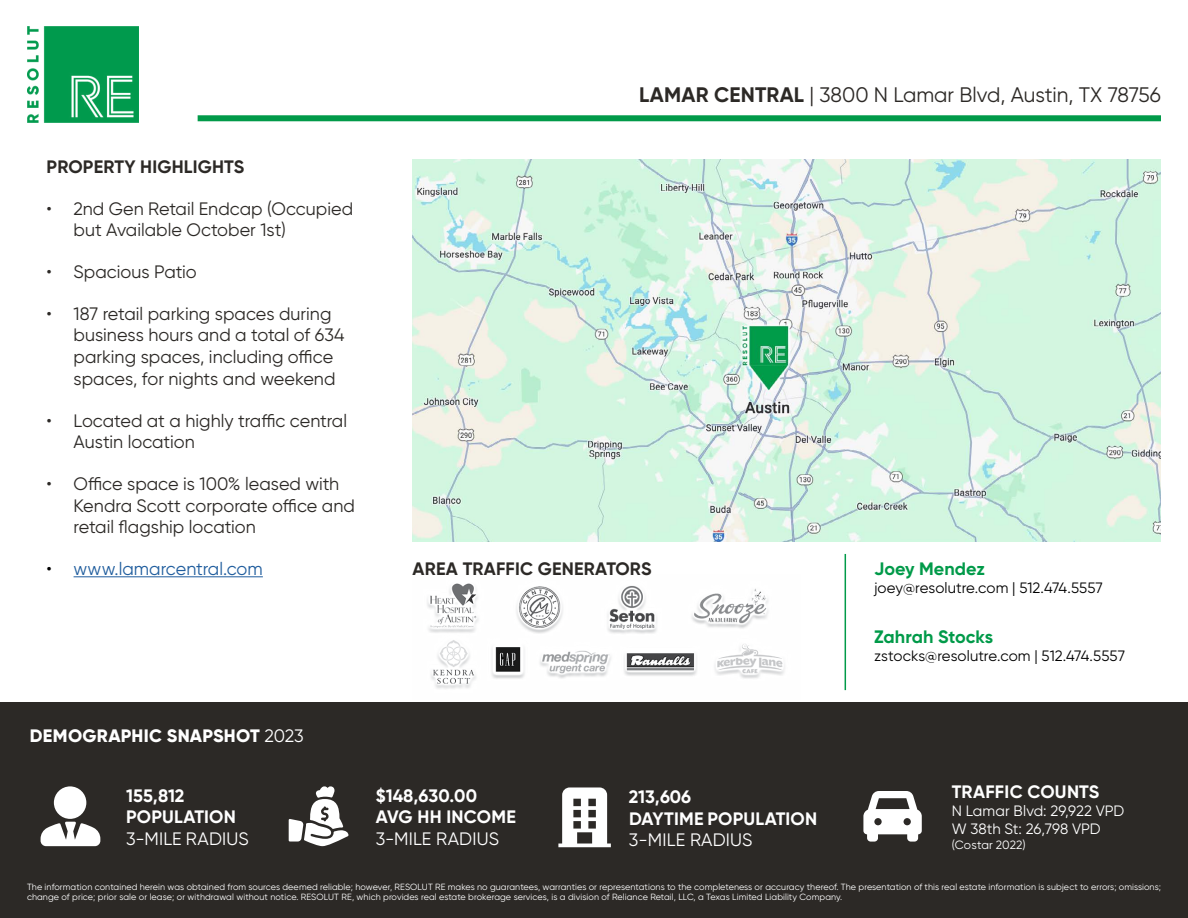
<style>
.page{position:relative;width:1188px;height:918px;background:#fff}
.page>*{position:absolute;margin:0;border:0;box-sizing:border-box;transform-origin:0 0}
.t1{font:21px "Gilroy";color:#2c2926}
.t2{font:18px/21.6px "Gilroy";color:#2c2926}
.t3{font:700 18px/21.6px "Gilroy";letter-spacing:.01em;color:#fff}
.t4{font:700 18px "Gilroy";letter-spacing:.01em;color:#2c2926}
.t5{font:18px "Gilroy";letter-spacing:.01em;color:#fff}
.t6{font:800 18px "Gilroy";letter-spacing:.015em;color:#fff}
.t7{font:700 18px "Gilroy";color:#019a49}
.t8{font:18px "Gilroy";color:#215e9e}
.t9{font:15px "Gilroy";letter-spacing:.005em;color:#000}
.t10{font:15px/18px "Gilroy";letter-spacing:.005em;color:#fff}
.t11{font:12px "Gilroy";letter-spacing:.01em;color:#fff}
.t12{font:9px/10.5px "Gilroy";letter-spacing:.01em;color:#fff}
.s1{color:#000}
.s2{font-weight:700}
.s3{font-weight:400}
</style>
<div class="page">
<img style="left:413px;top:160px;width:748px;height:382px">
<img style="left:427px;top:583px;width:358px;height:106px">
<hr style="left:845px;top:554px;width:1px;height:136px;background:#019a49">
<div style="left:0;top:702px;width:1188px;height:216px;background:#2c2926"></div>
<img style="left:27px;top:27px;width:112px;height:95px">
<div style="left:54px;top:786px;width:32px;height:33px;background:#fff;border-radius:50%"></div>
<svg style="left:41px;top:822px;width:59px;height:24px"></svg>
<svg style="left:289px;top:786px;width:59px;height:60px"></svg>
<svg style="left:863px;top:791px;width:59px;height:51px"></svg>
<svg style="left:558px;top:787px;width:53px;height:60px"></svg>
<hr style="left:74px;top:576px;width:189px;height:1px;background:#215e9e">
<div style="left:198px;top:115px;width:963px;height:6px;background:#019a49"></div>
<h2 class="t4" style="left:47px;top:155px;width:199px">PROPERTY HIGHLIGHTS</h2>
<h2 class="t2" style="left:74px;top:197px;width:281px;text-indent:-27px">• 2nd Gen Retail Endcap (Occupied but Available October 1st)</h2>
<h2 class="t2" style="left:47px;top:261px;width:152px">• Spacious Patio</h2>
<h2 class="t2" style="left:74px;top:303px;width:272px;text-indent:-27px">• 187 retail parking spaces during business hours and a total of 634 parking spaces, including office spaces, for nights and weekend</h2>
<h2 class="t2" style="left:74px;top:409px;width:275px;text-indent:-27px">• Located at a highly traffic central<br>Austin location</h2>
<h2 class="t2" style="left:74px;top:473px;width:283px;text-indent:-27px">• Office space is 100% leased with<br>Kendra Scott corporate office and retail flagship location</h2>
<h2 class="t8" style="left:47px;top:558px;width:218px"><span class="s1">•</span> www.lamarcentral.com</h2>
<h1 class="t1" style="left:639px;top:82px;width:523px"><span class="s2">LAMAR CENTRAL</span> | 3800 N Lamar Blvd, Austin, TX 78756</h1>
<h2 class="t4" style="left:413px;top:558px;width:240px">AREA TRAFFIC GENERATORS</h2>
<h2 class="t7" style="left:874px;top:558px;width:112px">Joey Mendez</h2>
<h3 class="t9" style="left:874px;top:579px;width:230px">joey@resolutre.com | 512.474.5557</h3>
<h2 class="t7" style="left:874px;top:626px;width:121px">Zahrah Stocks</h2>
<h3 class="t9" style="left:874px;top:647px;width:252px">zstocks@resolutre.com | 512.474.5557</h3>
<h2 class="t6" style="left:30px;top:724px;width:275px">DEMOGRAPHIC SNAPSHOT <span class="s3">2023</span></h2>
<h2 class="t3" style="left:126px;top:785px;width:111px">155,812<br>POPULATION</h2>
<h2 class="t5" style="left:126px;top:828px;width:124px">3-MILE RADIUS</h2>
<h2 class="t3" style="left:376px;top:785px;width:142px">$148,630.00<br>AVG HH INCOME</h2>
<h2 class="t5" style="left:376px;top:828px;width:125px">3-MILE RADIUS</h2>
<h2 class="t3" style="left:629px;top:786px;width:190px">213,606<br>DAYTIME POPULATION</h2>
<h2 class="t5" style="left:629px;top:829px;width:125px">3-MILE RADIUS</h2>
<h2 class="t3" style="left:952px;top:781px;width:149px">TRAFFIC COUNTS</h2>
<h3 class="t10" style="left:952px;top:802px;width:174px">N Lamar Blvd: 29,922 VPD<br>W 38th St: 26,798 VPD</h3>
<h3 class="t11" style="left:952px;top:837px;width:76px">(Costar 2022)</h3>
<p class="t12" style="left:27px;top:881px;width:1136px">The information contained herein was obtained from sources deemed reliable; however, RESOLUT RE makes no guarantees, warranties or representations to the completeness or accuracy thereof. The presentation of this real estate information is subject to errors; omissions; change of price; prior sale or lease; or withdrawal without notice. RESOLUT RE, which provides real estate brokerage services, is a division of Reliance Retail, LLC, a Texas Limited Liability Company.</p>
</div>
